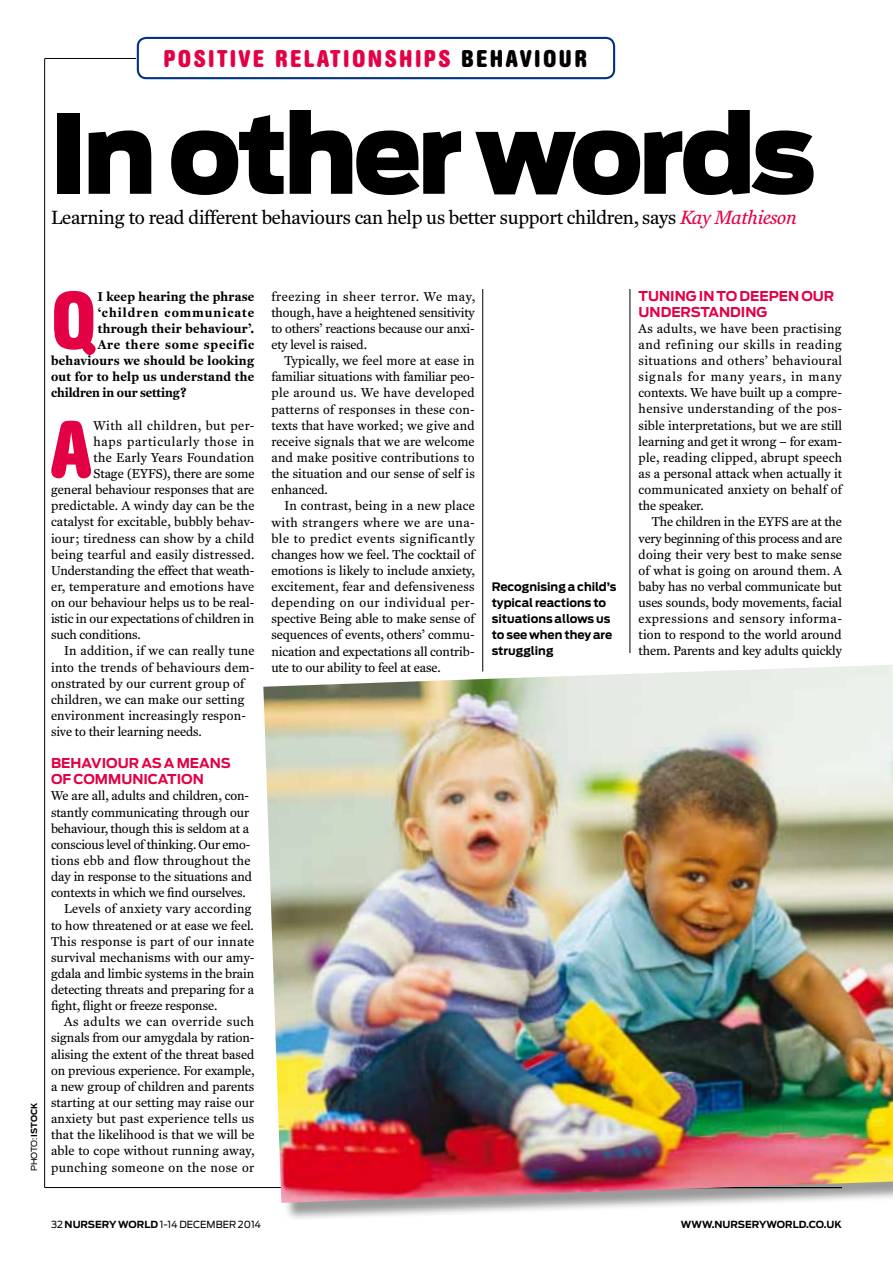
<style>
.page{position:relative;width:893px;height:1263px;background:#fff}
.page>*{position:absolute;margin:0;border:0;box-sizing:border-box;transform-origin:0 0}
.t1{font:900 108px "Antenna";letter-spacing:-.04em;color:#000}
.t2{font:700 condensed 81px "AG Book Rounded BQ";color:#e30045}
.t3{font:700 condensed 24px "AG Book Rounded BQ";letter-spacing:.1em;color:#e30045}
.t4{font:19.5px "Fenway";letter-spacing:-.01em;color:#000}
.t5{font:700 13.5px/16px "Antenna";color:#e30045}
.t6{font:13.2px/16.2px "Fenway";color:#000;text-align:justify}
.t7{font:13.2px "Fenway";letter-spacing:.02em;color:#000}
.t8{font:13.2px "Fenway";letter-spacing:.025em;color:#000}
.t9{font:700 13.2px "Fenway";letter-spacing:.025em;color:#000}
.t10{font:13.2px "Fenway";letter-spacing:.035em;color:#000}
.t11{font:13.2px "Fenway";letter-spacing:.04em;color:#000}
.t12{font:13.2px "Fenway";letter-spacing:.045em;color:#000}
.t13{font:13.2px "Fenway";letter-spacing:.05em;color:#000}
.t14{font:700 13.2px "Fenway";letter-spacing:-.005em;color:#000}
.t15{font:700 13.2px "Fenway";letter-spacing:.08em;color:#000}
.t16{font:700 13.2px "Fenway";letter-spacing:.06em;color:#000}
.t17{font:700 11.7px/16px "Antenna";color:#000}
.t18{font:700 9.75px "Antenna";color:#000}
.t19{font:9.75px "Antenna";color:#000}
.t20{font:8.25px "Antenna";color:#000}
.s1{color:#000}
.s2{font-style:italic;color:#e30045}
.s3{font-weight:700}
.s4{font-weight:400}
</style>
<div class="page">
<hr style="left:45px;top:58px;width:91px;height:1px;background:#000">
<hr style="left:45px;top:1187px;width:797px;height:1px;background:#000">
<hr style="left:44px;top:59px;width:1px;height:1128px;background:#000">
<hr style="left:482px;top:289px;width:1px;height:382px;background:#000">
<hr style="left:630px;top:289px;width:1px;height:364px;background:#000">
<div style="left:137px;top:37px;width:478px;height:42px;border:2px solid #003382;border-radius:9px"></div>
<div style="left:265px;top:658px;width:628px;height:562px;background:#000;opacity:.4"></div>
<img style="left:263px;top:665px;width:630px;height:538px">
<h3 class="t3" style="left:163px;top:44px;width:425px">POSITIVE RELATIONSHIPS <span class="s1">BEHAVIOUR</span></h3>
<h1 class="t1" style="left:49px;top:90px;width:769px">In other words</h1>
<h3 class="t4" style="left:51px;top:205px;width:747px">Learning to read different behaviours can help us better support children, says <span class="s2">Kay Mathieson</span></h3>
<p class="t20" style="left:29px;top:1171px;width:70px;rotate:-90deg">PHOTO: <span class="s3">istock</span></p>
<h2 class="t2" style="left:51px;top:273px;width:47px">Q</h2>
<p class="t9" style="left:98px;top:288px;width:158px">I keep hearing the phrase</p>
<p class="t15" style="left:98px;top:304px;width:158px">‘children communicate</p>
<p class="t9" style="left:98px;top:320px;width:158px">through their behaviour’.</p>
<p class="t16" style="left:98px;top:336px;width:158px">Are there some specific</p>
<p class="t9" style="left:51px;top:352px;width:205px">behaviours we should be looking</p>
<p class="t9" style="left:51px;top:369px;width:205px">out for to help us understand the</p>
<p class="t14" style="left:51px;top:385px;width:137px">children in our setting?</p>
<h2 class="t2" style="left:51px;top:402px;width:42px">A</h2>
<p class="t12" style="left:94px;top:417px;width:162px">With all children, but per-</p>
<p class="t13" style="left:94px;top:433px;width:162px">haps particularly those in</p>
<p class="t8" style="left:94px;top:449px;width:162px">the Early Years Foundation</p>
<p class="t6" style="left:94px;top:465px;width:162px">Stage (EYFS), there are some</p>
<p class="t6" style="left:51px;top:481px;width:205px">general behaviour responses that are</p>
<p class="t6" style="left:51px;top:498px;width:205px">predictable. A windy day can be the</p>
<p class="t6" style="left:51px;top:514px;width:205px">catalyst for excitable, bubbly behav-</p>
<p class="t7" style="left:51px;top:530px;width:205px">iour; tiredness can show by a child</p>
<p class="t8" style="left:51px;top:546px;width:205px">being tearful and easily distressed.</p>
<p class="t6" style="left:51px;top:562px;width:205px">Understanding the effect that weath-</p>
<p class="t7" style="left:51px;top:578px;width:205px">er, temperature and emotions have</p>
<p class="t6" style="left:51px;top:594px;width:205px">on our behaviour helps us to be real-</p>
<p class="t6" style="left:51px;top:610px;width:205px">istic in our expectations of children in</p>
<p class="t6" style="left:51px;top:627px;width:91px">such conditions.</p>
<p class="t7" style="left:64px;top:643px;width:192px">In addition, if we can really tune</p>
<p class="t8" style="left:51px;top:659px;width:205px">into the trends of behaviours dem-</p>
<p class="t6" style="left:51px;top:675px;width:195px">onstrated by our current group of</p>
<p class="t6" style="left:51px;top:691px;width:195px">children, we can make our setting</p>
<p class="t6" style="left:51px;top:707px;width:196px">environment increasingly respon-</p>
<p class="t6" style="left:51px;top:723px;width:152px">sive to their learning needs.</p>
<p class="t5" style="left:51px;top:755px;width:181px">BEHAVIOUR AS A MEANS<br>OF COMMUNICATION</p>
<p class="t6" style="left:51px;top:788px;width:200px">We are all, adults and children, con-</p>
<p class="t6" style="left:51px;top:804px;width:200px">stantly communicating through our</p>
<p class="t6" style="left:51px;top:820px;width:200px">behaviour, though this is seldom at a</p>
<p class="t6" style="left:51px;top:836px;width:201px">conscious level of thinking. Our emo-</p>
<p class="t7" style="left:51px;top:852px;width:201px">tions ebb and flow throughout the</p>
<p class="t6" style="left:51px;top:868px;width:203px">day in response to the situations and</p>
<p class="t6" style="left:51px;top:885px;width:196px">contexts in which we find ourselves.</p>
<p class="t8" style="left:64px;top:901px;width:189px">Levels of anxiety vary according</p>
<p class="t6" style="left:51px;top:917px;width:204px">to how threatened or at ease we feel.</p>
<p class="t8" style="left:51px;top:933px;width:205px">This response is part of our innate</p>
<p class="t6" style="left:51px;top:949px;width:205px">survival mechanisms with our amy-</p>
<p class="t6" style="left:51px;top:965px;width:205px">gdala and limbic systems in the brain</p>
<p class="t6" style="left:51px;top:981px;width:205px">detecting threats and preparing for a</p>
<p class="t6" style="left:51px;top:997px;width:168px">fight, flight or freeze response.</p>
<p class="t11" style="left:64px;top:1014px;width:192px">As adults we can override such</p>
<p class="t6" style="left:51px;top:1030px;width:205px">signals from our amygdala by ration-</p>
<p class="t6" style="left:51px;top:1046px;width:205px">alising the extent of the threat based</p>
<p class="t6" style="left:51px;top:1062px;width:205px">on previous experience. For example,</p>
<p class="t6" style="left:51px;top:1078px;width:205px">a new group of children and parents</p>
<p class="t6" style="left:51px;top:1094px;width:205px">starting at our setting may raise our</p>
<p class="t7" style="left:51px;top:1110px;width:205px">anxiety but past experience tells us</p>
<p class="t6" style="left:51px;top:1127px;width:205px">that the likelihood is that we will be</p>
<p class="t6" style="left:51px;top:1143px;width:205px">able to cope without running away,</p>
<p class="t10" style="left:51px;top:1159px;width:205px">punching someone on the nose or</p>
<p class="t6" style="left:271px;top:288px;width:205px">freezing in sheer terror. We may, though, have a heightened sensitivity to others’ reactions because our anxi&shy;ety level is raised.</p>
<p class="t6" style="left:271px;top:353px;width:205px;text-indent:13px">Typically, we feel more at ease in familiar situations with familiar peo&shy;ple around us. We have developed patterns of responses in these con&shy;texts that have worked; we give and receive signals that we are welcome and make positive contributions to the situation and our sense of self is enhanced.</p>
<p class="t6" style="left:271px;top:498px;width:205px;text-indent:13px">In contrast, being in a new place with strangers where we are una&shy;ble to predict events significantly changes how we feel. The cocktail of emotions is likely to include anxiety, excitement, fear and defensiveness depending on our individual per&shy;spective Being able to make sense of sequences of events, others’ commu&shy;nication and expectations all contrib&shy;ute to our ability to feel at ease.</p>
<p class="t17" style="left:492px;top:579px;width:126px">Recognising a child’s typical reactions to situations allows us to see when they are struggling</p>
<p class="t18" style="left:51px;top:1218px;width:22px"><span class="s4">32</span> nurser</p>
<p class="t19" style="left:109px;top:1218px;width:154px"><span class="s3">y world</span> 1-14 DECEMBER 2014</p>
<p class="t5" style="left:639px;top:288px;width:197px">TUNING IN TO DEEPEN OUR<br>UNDERSTANDING</p>
<p class="t6" style="left:639px;top:320px;width:205px">As adults, we have been practising and refining our skills in reading situations and others’ behavioural signals for many years, in many contexts. We have built up a compre&shy;hensive understanding of the pos&shy;sible interpretations, but we are still learning and get it wrong – for exam&shy;ple, reading clipped, abrupt speech as a personal attack when actually it communicated anxiety on behalf of the speaker.</p>
<p class="t6" style="left:639px;top:514px;width:205px;text-indent:13px">The children in the EYFS are at the very beginning of this process and are doing their very best to make sense of what is going on around them. A baby has no verbal communicate but uses sounds, body movements, facial expressions and sensory informa&shy;tion to respond to the world around them. Parents and key adults quickly</p>
<p class="t18" style="left:681px;top:1218px;width:42px">www.nurser</p>
<p class="t18" style="left:759px;top:1218px;width:84px">ywor ld.co.u k</p>
</div>
